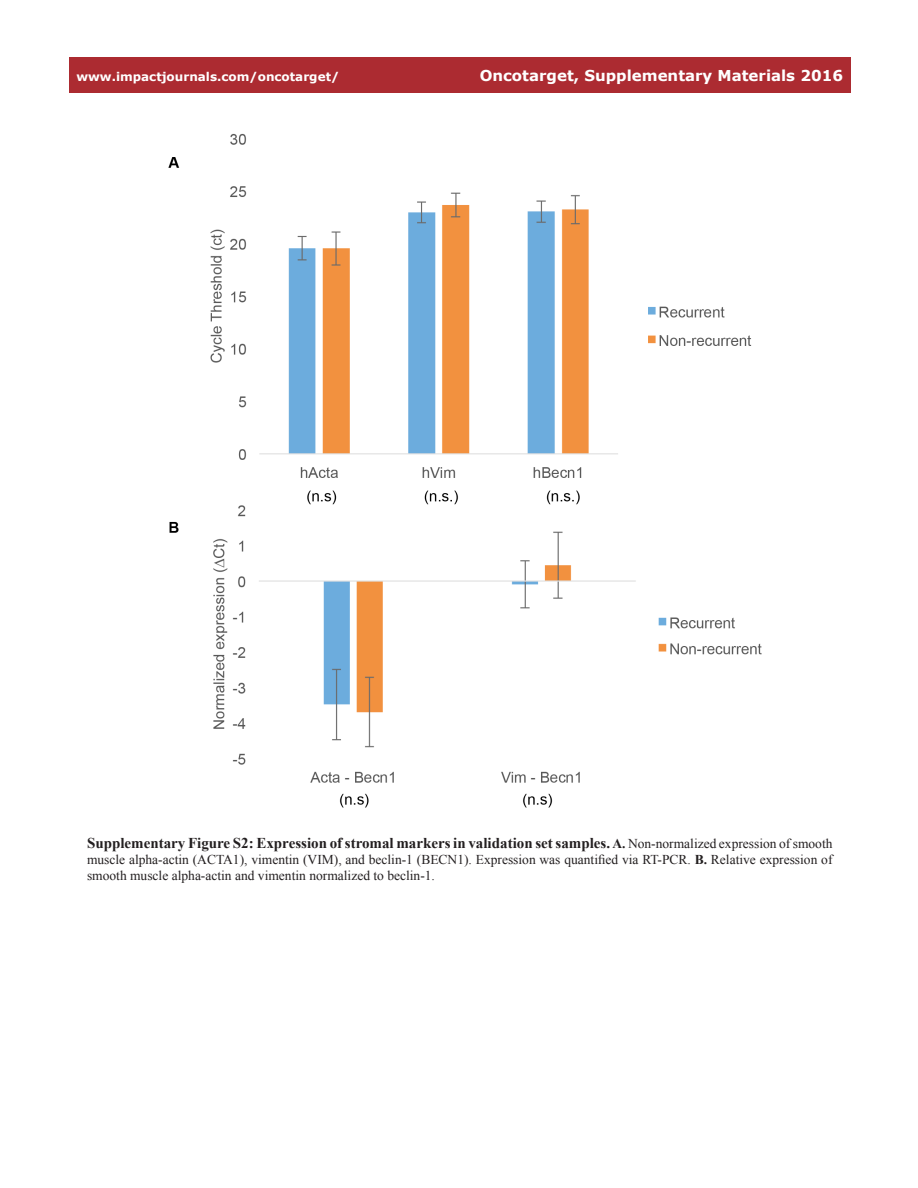
<style>
.page{position:relative;width:918px;height:1188px;background:#fff}
.page>*{position:absolute;margin:0;border:0;box-sizing:border-box;transform-origin:0 0}
.figuretext{font:700 15px "Times New Roman";color:#231f20}
.t1{font:700 15px "Verdana";color:#fff}
.figuretext-2{font:13.5px/16.2px "Times New Roman";color:#231f20}
.t2{font:700 12px "Verdana";color:#fff}
.s1{font-size:13.5px}
.s2{font-weight:400;font-size:13.5px}
.s3{font-weight:700}
</style>
<div class="page">
<div style="left:69px;top:57px;width:781px;height:36px;background:#ac2b31"></div>
<img style="left:168px;top:133px;width:594px;height:675px">
<p class="t2" style="left:76px;top:68px;width:264px">www.impactjournals.com/oncotarget/</p>
<p class="t1" style="left:480px;top:65px;width:365px">Oncotarget, Supplementary Materials 2016</p>
<p class="figuretext" style="left:87px;top:832px;width:747px">Supplementary Figure S2: Expression of stromal markers in validation set samples. <span class="s1">A.</span> <span class="s2">Non-normalized expression of smooth</span></p>
<p class="figuretext-2" style="left:87px;top:851px;width:747px">muscle alpha-actin (ACTA1), vimentin (VIM), and beclin-1 (BECN1). Expression was quantified via RT-PCR. <span class="s3">B.</span> Relative expression of smooth muscle alpha-actin and vimentin normalized to beclin-1.</p>
</div>
